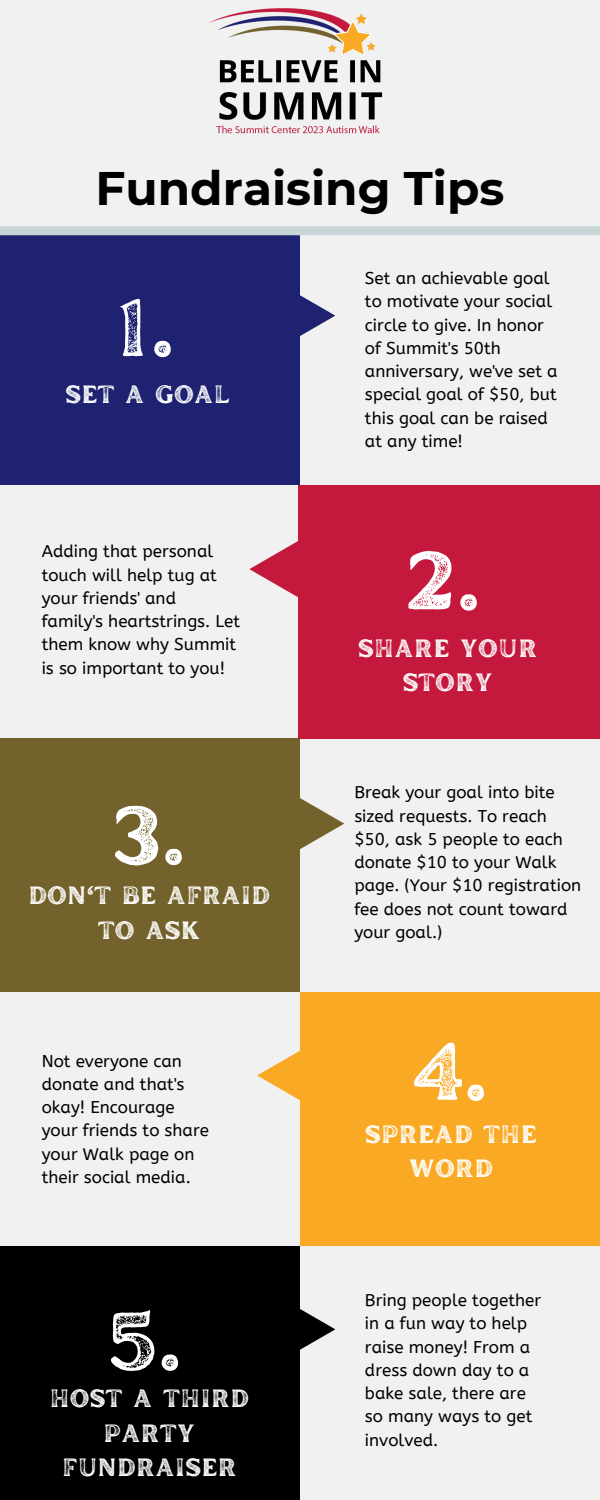
<style>
.page{position:relative;width:600px;height:1500px;background:#f1f1f1}
.page>*{position:absolute;margin:0;border:0;box-sizing:border-box;transform-origin:0 0}
.t1{font:81.5px "Inlander Texture";color:#fff}
.t2{font:700 47px "Montserrat";color:#000}
.t3{font:25px/34.5px "Inlander Texture";color:#fff;text-align:center}
.t4{font:17px/23.2px "A Bee Zee";color:#000}
</style>
<div class="page">
<div style="left:0;top:231px;width:300px;height:254px;background:#1f2271"></div>
<div style="left:0;top:738px;width:300px;height:254px;background:#74622c"></div>
<div style="left:0;top:1246px;width:300px;height:254px;background:#000"></div>
<div style="left:299px;top:485px;width:301px;height:253px;background:#c5183d"></div>
<div style="left:300px;top:992px;width:300px;height:254px;background:#faa924"></div>
<svg style="left:300px;top:295px;width:35px;height:41px"></svg>
<svg style="left:249px;top:528px;width:50px;height:82px"></svg>
<svg style="left:257px;top:1050px;width:43px;height:51px"></svg>
<svg style="left:300px;top:798px;width:44px;height:51px"></svg>
<svg style="left:300px;top:1309px;width:35px;height:41px"></svg>
<div style="left:0;top:226px;width:600px;height:9px;background:#c8d6d8"></div>
<img style="left:210px;top:8px;width:173px;height:126px">
<h2 class="t2" style="left:96px;top:159px;width:410px">Fundraising Tips</h2>
<h1 class="t1" style="left:116px;top:269px;width:61px">1.</h1>
<h3 class="t3" style="left:65px;top:376px;width:166px">SET A GOAL</h3>
<p class="t4" style="left:42px;top:540px;width:200px">Adding that personal touch will help tug at your friends' and family's heartstrings. Let them know why Summit is so important to you!</p>
<h1 class="t1" style="left:112px;top:777px;width:76px">3.</h1>
<h3 class="t3" style="left:28px;top:877px;width:243px">DON'T BE AFRAID<br>TO ASK</h3>
<p class="t4" style="left:42px;top:1050px;width:169px">Not everyone can donate and that's okay! Encourage your friends to share your Walk page on their social media.</p>
<h1 class="t1" style="left:108px;top:1283px;width:76px">5.</h1>
<h3 class="t3" style="left:49px;top:1380px;width:201px">HOST A THIRD<br>PARTY<br>FUNDRAISER</h3>
<p class="t4" style="left:365px;top:267px;width:194px">Set an achievable goal to motivate your social circle to give. In honor of Summit's 50th anniversary, we've set a special goal of $50, but this goal can be raised at any time!</p>
<h1 class="t1" style="left:405px;top:522px;width:78px">2.</h1>
<h3 class="t3" style="left:358px;top:630px;width:181px">SHARE YOUR<br>STORY</h3>
<p class="t4" style="left:354px;top:781px;width:228px">Break your goal into bite sized requests. To reach $50, ask 5 people to each donate $10 to your Walk page. (Your $10 registration fee does not count toward your goal.)</p>
<h1 class="t1" style="left:413px;top:1013px;width:77px">4.</h1>
<h3 class="t3" style="left:365px;top:1116px;width:173px">SPREAD THE<br>WORD</h3>
<p class="t4" style="left:365px;top:1289px;width:178px">Bring people together in a fun way to help raise money! From a dress down day to a bake sale, there are so many ways to get involved.</p>
</div>
